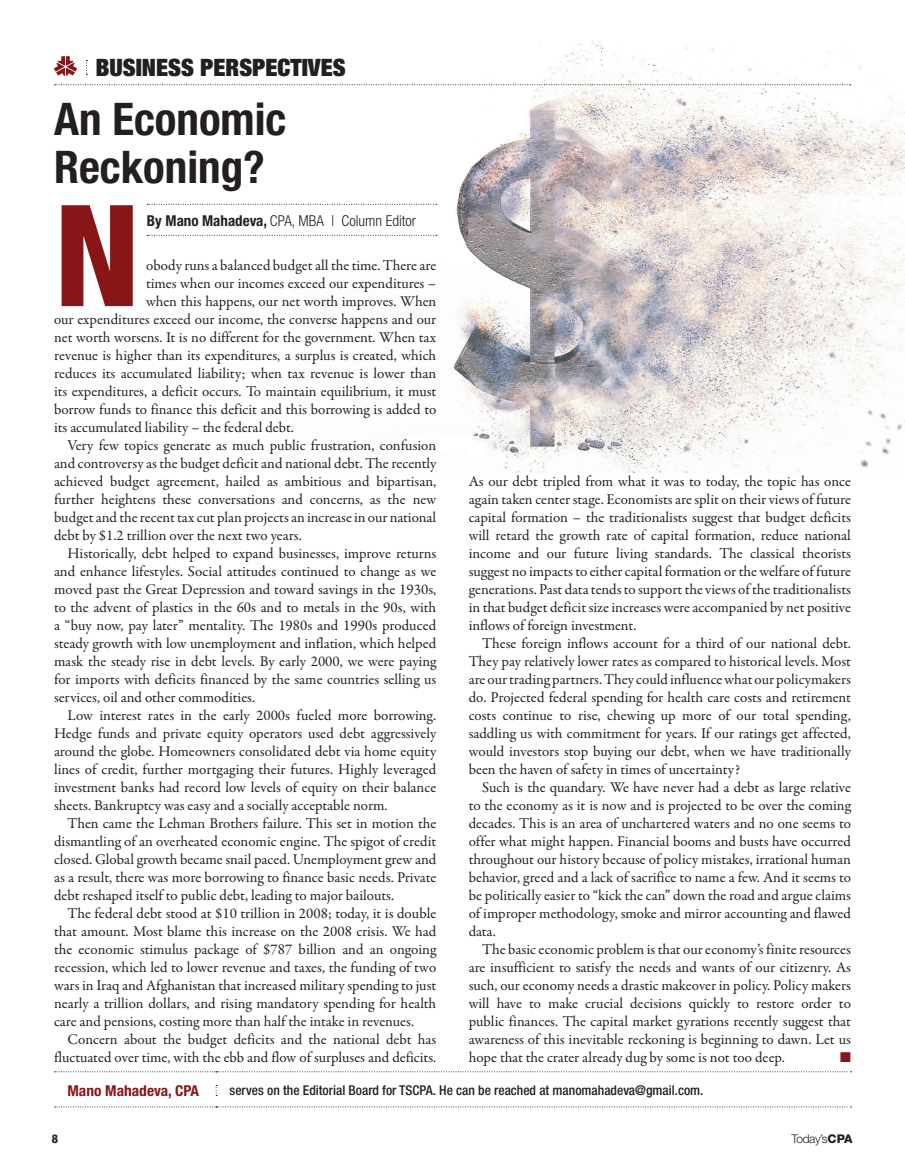
<style>
.page{position:relative;width:905px;height:1175px;background:#fff}
.page>*{position:absolute;margin:0;border:0;box-sizing:border-box;transform-origin:0 0}
.DROP_CAP_Body_Copy_2{font:800 condensed 141.3px "Helvetica Neue LT Std";color:#881619}
.Headlines{font:700 condensed 45px/48px "Helvetica Neue LT Std";color:#231f20}
.KICKER{font:900 condensed 24px "Helvetica Neue LT Std";color:#231f20}
.Body_Copy_2014{font:15px/18px "Garamond Premr Pro";color:#231f20;text-align:justify}
.DROP_CAP_Body_Copy_2-2{font:15px "Garamond Premr Pro";color:#231f20}
.By_Line{font:300 condensed 15px "Helvetica Neue LT Std";color:#231f20}
.t1{font:700 condensed 15px "Helvetica Neue LT Std";color:#881619}
.Body_Copy_2014-2{font:14.25px "Zapf Dingbats ITC";color:#881619}
.TAG_INFO{font:500 condensed 13.5px "Helvetica Neue LT Std";color:#231f20}
.t2{font:300 12px "Helvetica Neue LT Std";letter-spacing:-.04em;color:#231f20}
.t3{font:800 condensed 12px "Helvetica Neue LT Std";color:#231f20}
.s1{font-weight:700}
.s2{font-weight:800}
</style>
<div class="page">
<img style="left:293px;top:40px;width:611px;height:433px">
<svg style="left:54px;top:84px;width:796px;height:1px"></svg>
<svg style="left:54px;top:56px;width:23px;height:20px"></svg>
<svg style="left:147px;top:204px;width:290px;height:1px"></svg>
<svg style="left:147px;top:235px;width:290px;height:1px"></svg>
<svg style="left:54px;top:1106px;width:797px;height:1px"></svg>
<svg style="left:54px;top:1071px;width:797px;height:1px"></svg>
<p class="KICKER" style="left:96px;top:52px;width:251px">BUSINESS PERSPECTIVES</p>
<p class="Headlines" style="left:54px;top:94px;width:234px">An Economic<br>Reckoning?</p>
<p class="By_Line" style="left:147px;top:212px;width:270px"><span class="s1">By Mano Mahadeva,</span> CPA, MBA | Column Editor</p>
<p class="DROP_CAP_Body_Copy_2" style="left:54px;top:168px;width:88px">N</p>
<p class="DROP_CAP_Body_Copy_2-2" style="left:146px;top:256px;width:292px">obody runs a balanced budget all the time. There are</p>
<p class="DROP_CAP_Body_Copy_2-2" style="left:146px;top:274px;width:291px">times when our incomes exceed our expenditures –</p>
<p class="DROP_CAP_Body_Copy_2-2" style="left:146px;top:292px;width:291px">when this happens, our net worth improves. When</p>
<p class="DROP_CAP_Body_Copy_2-2" style="left:54px;top:310px;width:384px">our expenditures exceed our income, the converse happens and our</p>
<p class="DROP_CAP_Body_Copy_2-2" style="left:54px;top:328px;width:384px">net worth worsens. It is no different for the government. When tax</p>
<p class="DROP_CAP_Body_Copy_2-2" style="left:54px;top:346px;width:384px">revenue is higher than its expenditures, a surplus is created, which</p>
<p class="DROP_CAP_Body_Copy_2-2" style="left:54px;top:364px;width:384px">reduces its accumulated liability; when tax revenue is lower than</p>
<p class="DROP_CAP_Body_Copy_2-2" style="left:54px;top:382px;width:384px">its expenditures, a deficit occurs. To maintain equilibrium, it must</p>
<p class="DROP_CAP_Body_Copy_2-2" style="left:54px;top:400px;width:384px">borrow funds to finance this deficit and this borrowing is added to</p>
<p class="DROP_CAP_Body_Copy_2-2" style="left:54px;top:418px;width:241px">its accumulated liability – the federal debt.</p>
<p class="Body_Copy_2014" style="left:54px;top:437px;width:384px;text-indent:14px">Very few topics generate as much public frustration, confusion and controversy as the budget deficit and national debt. The recently achieved budget agreement, hailed as ambitious and bipartisan, further heightens these conversations and concerns, as the new budget and the recent tax cut plan projects an increase in our national debt by $1.2 trillion over the next two years.</p>
<p class="Body_Copy_2014" style="left:54px;top:545px;width:384px;text-indent:14px">Historically, debt helped to expand businesses, improve returns and enhance lifestyles. Social attitudes continued to change as we moved past the Great Depression and toward savings in the 1930s, to the advent of plastics in the 60s and to metals in the 90s, with a “buy now, pay later” mentality. The 1980s and 1990s produced steady growth with low unemployment and inflation, which helped mask the steady rise in debt levels. By early 2000, we were paying for imports with deficits financed by the same countries selling us services, oil and other commodities.</p>
<p class="Body_Copy_2014" style="left:54px;top:707px;width:384px;text-indent:14px">Low interest rates in the early 2000s fueled more borrowing.<br>Hedge funds and private equity operators used debt aggressively around the globe. Homeowners consolidated debt via home equity lines of credit, further mortgaging their futures. Highly leveraged investment banks had record low levels of equity on their balance sheets. Bankruptcy was easy and a socially acceptable norm.</p>
<p class="Body_Copy_2014" style="left:54px;top:815px;width:384px;text-indent:14px">Then came the Lehman Brothers failure. This set in motion the dismantling of an overheated economic engine. The spigot of credit closed. Global growth became snail paced. Unemployment grew and as a result, there was more borrowing to finance basic needs. Private debt reshaped itself to public debt, leading to major bailouts.</p>
<p class="Body_Copy_2014" style="left:54px;top:905px;width:384px;text-indent:14px">The federal debt stood at $10 trillion in 2008; today, it is double that amount. Most blame this increase on the 2008 crisis. We had the economic stimulus package of $787 billion and an ongoing recession, which led to lower revenue and taxes, the funding of two wars in Iraq and Afghanistan that increased military spending to just nearly a trillion dollars, and rising mandatory spending for health care and pensions, costing more than half the intake in revenues.</p>
<p class="Body_Copy_2014" style="left:54px;top:1031px;width:384px;text-align:right">Concern about the budget deficits and the national debt has fluctuated over time, with the ebb and flow of surpluses and deficits.</p>
<p class="Body_Copy_2014" style="left:468px;top:473px;width:384px">As our debt tripled from what it was to today, the topic has once again taken center stage. Economists are split on their views of future capital formation – the traditionalists suggest that budget deficits will retard the growth rate of capital formation, reduce national income and our future living standards. The classical theorists suggest no impacts to either capital formation or the welfare of future generations. Past data tends to support the views of the traditionalists in that budget deficit size increases were accompanied by net positive inflows of foreign investment.</p>
<p class="Body_Copy_2014" style="left:468px;top:635px;width:384px;text-indent:14px">These foreign inflows account for a third of our national debt.<br>They pay relatively lower rates as compared to historical levels. Most are our trading partners. They could influence what our policymakers do. Projected federal spending for health care costs and retirement costs continue to rise, chewing up more of our total spending, saddling us with commitment for years. If our ratings get affected, would investors stop buying our debt, when we have traditionally been the haven of safety in times of uncertainty?</p>
<p class="Body_Copy_2014" style="left:468px;top:779px;width:384px;text-indent:14px">Such is the quandary. We have never had a debt as large relative to the economy as it is now and is projected to be over the coming decades. This is an area of unchartered waters and no one seems to offer what might happen. Financial booms and busts have occurred throughout our history because of policy mistakes, irrational human behavior, greed and a lack of sacrifice to name a few. And it seems to be politically easier to “kick the can” down the road and argue claims of improper methodology, smoke and mirror accounting and flawed data.</p>
<p class="Body_Copy_2014" style="left:468px;top:941px;width:384px;text-indent:14px">The basic economic problem is that our economy’s finite resources are insufficient to satisfy the needs and wants of our citizenry. As such, our economy needs a drastic makeover in policy. Policy makers will have to make crucial decisions quickly to restore order to public finances. The capital market gyrations recently suggest that awareness of this inevitable reckoning is beginning to dawn. Let us hope that the crater already dug by some is not too deep.</p>
<p class="Body_Copy_2014-2" style="left:840px;top:1050px;width:12px">■</p>
<p class="t1" style="left:68px;top:1081px;width:133px">Mano Mahadeva, CPA</p>
<p class="TAG_INFO" style="left:230px;top:1082px;width:475px">serves on the Editorial Board for TSCPA. He can be reached at manomahadeva@gmail.com.</p>
<p class="t3" style="left:52px;top:1131px;width:8px">8</p>
<p class="t2" style="left:791px;top:1131px;width:62px">Today’s<span class="s2">CPA</span></p>
</div>
